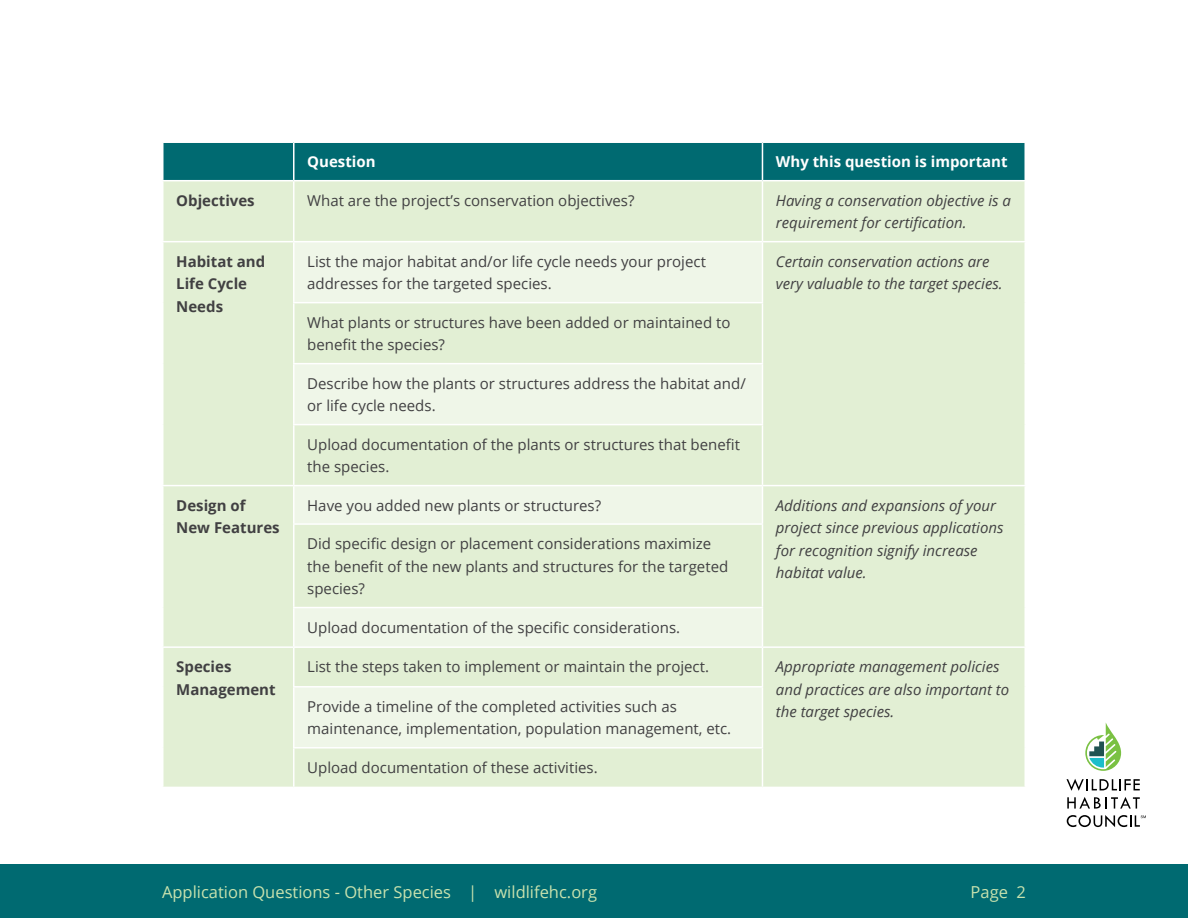
<style>
.page{position:relative;width:1188px;height:918px;background:#fff}
.page>*{position:absolute;margin:0;border:0;box-sizing:border-box;transform-origin:0 0}
.t1{font:16.5px "Open Sans";color:#c8e2ae}
.t2{font:15px/22.5px "Open Sans";color:#414042}
.t3{font:italic 15px/22.5px "Open Sans";color:#414042}
.t4{font:700 15px/22.5px "Open Sans";color:#414042}
.t5{font:700 15px "Open Sans";color:#fff}
</style>
<div class="page">
<div style="left:0;top:864px;width:1188px;height:54px;background:#006a71"></div>
<svg style="left:1085px;top:723px;width:36px;height:48px"></svg>
<svg style="left:1067px;top:779px;width:73px;height:12px"></svg>
<svg style="left:1067px;top:797px;width:73px;height:12px"></svg>
<svg style="left:1067px;top:815px;width:79px;height:12px"></svg>
<div style="left:163px;top:142px;width:131px;height:39px;background:#006a71"></div>
<div style="left:295px;top:143px;width:729px;height:37px;background:#006a71"></div>
<div style="left:164px;top:181px;width:860px;height:606px;background:#e2efd4"></div>
<svg style="left:295px;top:242px;width:467px;height:505px;background:#e8f2de"></svg>
<hr style="left:293px;top:181px;width:2px;height:60px;background:#fff">
<hr style="left:762px;top:181px;width:1px;height:60px;background:#fff">
<hr style="left:162px;top:241px;width:132px;height:1px;background:#fff">
<hr style="left:294px;top:241px;width:468px;height:1px;background:#fff">
<hr style="left:293px;top:242px;width:2px;height:60px;background:#fff">
<hr style="left:762px;top:241px;width:264px;height:1px;background:#fff">
<hr style="left:762px;top:242px;width:1px;height:60px;background:#fff">
<hr style="left:293px;top:607px;width:470px;height:1px;background:#fff">
<hr style="left:294px;top:646px;width:468px;height:2px;background:#fff">
<hr style="left:293px;top:686px;width:470px;height:2px;background:#fff">
<hr style="left:293px;top:747px;width:470px;height:2px;background:#fff">
<hr style="left:293px;top:303px;width:2px;height:60px;background:#fff">
<hr style="left:293px;top:364px;width:2px;height:60px;background:#fff">
<hr style="left:293px;top:425px;width:2px;height:60px;background:#fff">
<hr style="left:162px;top:485px;width:132px;height:1px;background:#fff">
<hr style="left:293px;top:486px;width:2px;height:37px;background:#fff">
<hr style="left:293px;top:525px;width:2px;height:82px;background:#fff">
<hr style="left:293px;top:608px;width:2px;height:38px;background:#fff">
<hr style="left:162px;top:646px;width:132px;height:2px;background:#fff">
<hr style="left:293px;top:648px;width:2px;height:38px;background:#fff">
<hr style="left:293px;top:688px;width:2px;height:59px;background:#fff">
<hr style="left:293px;top:749px;width:2px;height:38px;background:#fff">
<hr style="left:293px;top:302px;width:470px;height:1px;background:#fff">
<hr style="left:293px;top:363px;width:470px;height:1px;background:#fff">
<hr style="left:293px;top:424px;width:470px;height:1px;background:#fff">
<hr style="left:294px;top:485px;width:468px;height:1px;background:#fff">
<hr style="left:293px;top:523px;width:470px;height:2px;background:#fff">
<hr style="left:762px;top:303px;width:1px;height:60px;background:#fff">
<hr style="left:762px;top:364px;width:1px;height:60px;background:#fff">
<hr style="left:762px;top:425px;width:1px;height:60px;background:#fff">
<hr style="left:762px;top:485px;width:264px;height:1px;background:#fff">
<hr style="left:762px;top:486px;width:1px;height:37px;background:#fff">
<hr style="left:762px;top:525px;width:1px;height:82px;background:#fff">
<hr style="left:762px;top:608px;width:1px;height:38px;background:#fff">
<hr style="left:762px;top:646px;width:264px;height:2px;background:#fff">
<hr style="left:762px;top:648px;width:1px;height:38px;background:#fff">
<hr style="left:762px;top:688px;width:1px;height:59px;background:#fff">
<hr style="left:762px;top:749px;width:1px;height:38px;background:#fff">
<hr style="left:162px;top:141px;width:132px;height:2px;background:#fff">
<hr style="left:162px;top:143px;width:2px;height:37px;background:#fff">
<hr style="left:293px;top:143px;width:2px;height:37px;background:#fff">
<hr style="left:762px;top:143px;width:1px;height:37px;background:#fff">
<hr style="left:162px;top:180px;width:132px;height:1px;background:#fff">
<p class="t5" style="left:307px;top:151px;width:70px">Question</p>
<p class="t5" style="left:776px;top:151px;width:233px">Why this question is important</p>
<p class="t4" style="left:176px;top:189px;width:80px">Objectives</p>
<p class="t2" style="left:307px;top:189px;width:329px">What are the project’s conservation objectives?</p>
<p class="t3" style="left:776px;top:189px;width:236px">Having a conservation objective is a requirement for certification.</p>
<p class="t4" style="left:176px;top:250px;width:90px">Habitat and<br>Life Cycle<br>Needs</p>
<p class="t2" style="left:307px;top:250px;width:400px">List the major habitat and/or life cycle needs your project addresses for the targeted species.</p>
<p class="t3" style="left:776px;top:250px;width:228px">Certain conservation actions are very valuable to the target species.</p>
<p class="t2" style="left:307px;top:311px;width:425px">What plants or structures have been added or maintained to benefit the species?</p>
<p class="t2" style="left:307px;top:372px;width:440px">Describe how the plants or structures address the habitat and/ or life cycle needs.</p>
<p class="t2" style="left:307px;top:433px;width:434px">Upload documentation of the plants or structures that benefit the species.</p>
<p class="t4" style="left:176px;top:493px;width:105px">Design of<br>New Features</p>
<p class="t2" style="left:307px;top:493px;width:295px">Have you added new plants or structures?</p>
<p class="t3" style="left:776px;top:493px;width:229px">Additions and expansions of your project since previous applications for recognition signify increase habitat value.</p>
<p class="t2" style="left:307px;top:532px;width:423px">Did specific design or placement considerations maximize the benefit of the new plants and structures for the targeted species?</p>
<p class="t2" style="left:307px;top:615px;width:374px">Upload documentation of the specific considerations.</p>
<p class="t4" style="left:176px;top:655px;width:101px">Species<br>Management</p>
<p class="t2" style="left:307px;top:655px;width:403px">List the steps taken to implement or maintain the project.</p>
<p class="t3" style="left:776px;top:655px;width:235px">Appropriate management policies and practices are also important to the target species.</p>
<p class="t2" style="left:307px;top:695px;width:426px">Provide a timeline of the completed activities such as maintenance, implementation, population management, etc.</p>
<p class="t2" style="left:307px;top:756px;width:292px">Upload documentation of these activities.</p>
<p class="t1" style="left:162px;top:881px;width:437px">Application Questions - Other Species | wildlifehc.org</p>
<p class="t1" style="left:971px;top:881px;width:57px">Page 2</p>
</div>
